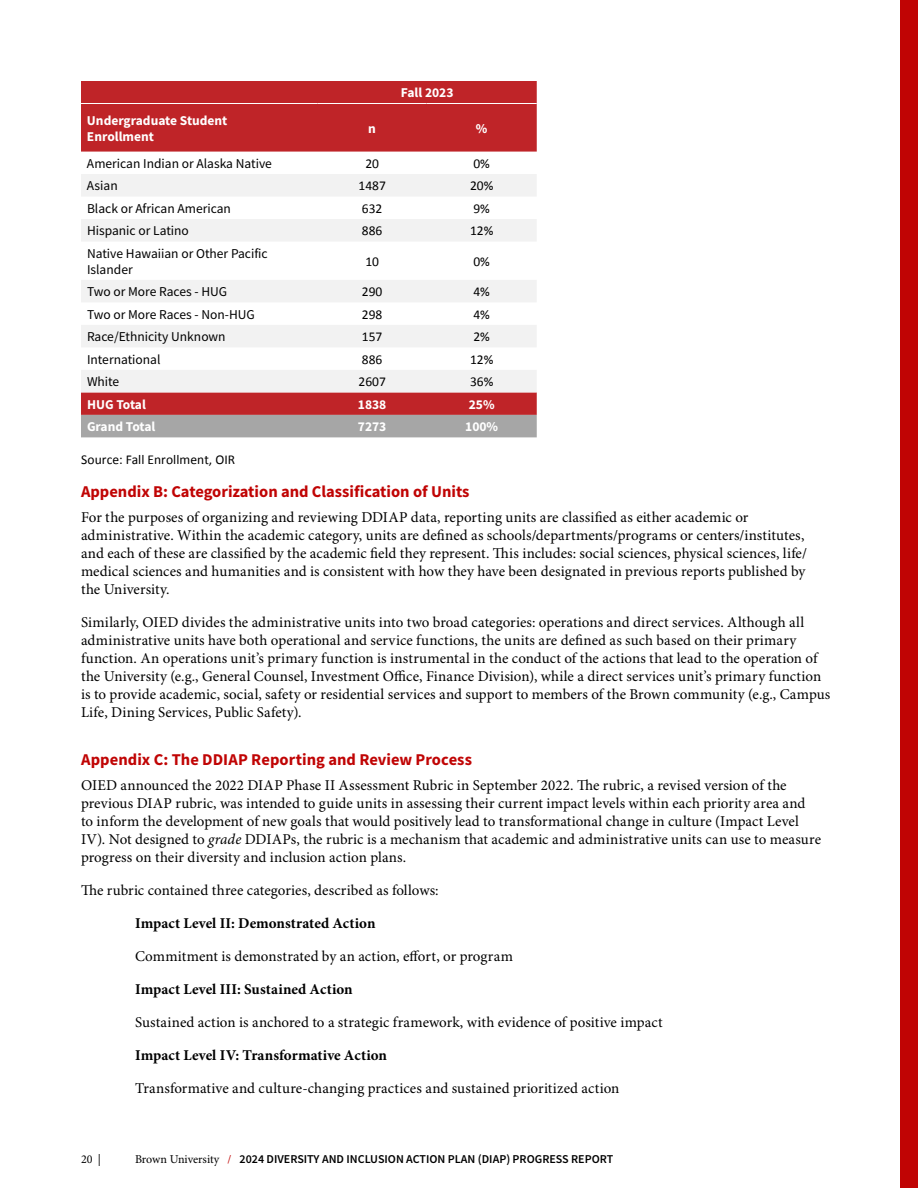
<style>
.page{position:relative;width:918px;height:1188px;background:#fff}
.page>*{position:absolute;margin:0;border:0;box-sizing:border-box;transform-origin:0 0}
.t1{font:700 16.5px "Source Sans Pro";color:#c00404}
.t2{font:15px/18px "Minion Pro";letter-spacing:.005em;color:#000}
.t3{font:700 15px "Minion Pro";letter-spacing:.005em;color:#000}
.t4{font:13.5px/16.2px "Source Sans Pro";color:#000}
.t5{font:13.5px "Calibri";color:#000}
.t6{font:700 13.5px/16.2px "Source Sans Pro";color:#fff}
.t7{font:600 12px "Source Sans Pro";color:#000}
.t8{font:12px "Minion Pro";color:#000}
.s1{font-style:italic}
.s2{font-family:"Minion Pro";font-weight:400}
.s3{font-family:"Minion Pro";font-weight:400;color:#c00404}
</style>
<div class="page">
<div style="left:900px;top:0;width:18px;height:1188px;background:#c00404"></div>
<svg style="left:81px;top:81px;width:456px;height:334px;fill:#bf2428"></svg>
<svg style="left:81px;top:174px;width:456px;height:218px;fill:#f2f2f2"></svg>
<div style="left:81px;top:415px;width:456px;height:22px;background:#a6a6a6"></div>
<hr style="left:81px;top:103px;width:237px;height:1px;background:#fff">
<hr style="left:318px;top:103px;width:109px;height:1px;background:#fff">
<hr style="left:427px;top:103px;width:110px;height:1px;background:#fff">
<p class="t6" style="left:401px;top:85px;width:54px">Fall 2023</p>
<p class="t6" style="left:87px;top:112px;width:142px">Undergraduate Student<br>Enrollment</p>
<p class="t6" style="left:368px;top:120px;width:9px">n</p>
<p class="t6" style="left:476px;top:120px;width:13px">%</p>
<p class="t4" style="left:87px;top:155px;width:186px">American Indian or Alaska Native</p>
<p class="t5" style="left:365px;top:154px;width:15px">20</p>
<p class="t5" style="left:473px;top:154px;width:18px">0%</p>
<p class="t4" style="left:87px;top:178px;width:32px">Asian</p>
<p class="t5" style="left:358px;top:177px;width:29px">1487</p>
<p class="t5" style="left:470px;top:177px;width:25px">20%</p>
<p class="t4" style="left:87px;top:200px;width:145px">Black or African American</p>
<p class="t5" style="left:362px;top:199px;width:22px">632</p>
<p class="t5" style="left:473px;top:199px;width:18px">9%</p>
<p class="t4" style="left:87px;top:223px;width:103px">Hispanic or Latino</p>
<p class="t5" style="left:362px;top:222px;width:22px">886</p>
<p class="t5" style="left:470px;top:222px;width:25px">12%</p>
<p class="t4" style="left:87px;top:245px;width:182px">Native Hawaiian or Other Pacific<br>Islander</p>
<p class="t5" style="left:365px;top:252px;width:15px">10</p>
<p class="t5" style="left:473px;top:252px;width:18px">0%</p>
<p class="t4" style="left:87px;top:284px;width:142px">Two or More Races - HUG</p>
<p class="t5" style="left:362px;top:282px;width:22px">290</p>
<p class="t5" style="left:473px;top:282px;width:18px">4%</p>
<p class="t4" style="left:87px;top:306px;width:169px">Two or More Races - Non-HUG</p>
<p class="t5" style="left:362px;top:305px;width:22px">298</p>
<p class="t5" style="left:473px;top:305px;width:18px">4%</p>
<p class="t4" style="left:87px;top:329px;width:140px">Race/Ethnicity Unknown</p>
<p class="t5" style="left:362px;top:327px;width:22px">157</p>
<p class="t5" style="left:473px;top:327px;width:18px">2%</p>
<p class="t4" style="left:87px;top:351px;width:75px">International</p>
<p class="t5" style="left:362px;top:350px;width:22px">886</p>
<p class="t5" style="left:470px;top:350px;width:25px">12%</p>
<p class="t4" style="left:87px;top:374px;width:34px">White</p>
<p class="t5" style="left:359px;top:372px;width:29px">2607</p>
<p class="t5" style="left:470px;top:372px;width:25px">36%</p>
<p class="t6" style="left:87px;top:396px;width:60px">HUG Total</p>
<p class="t6" style="left:358px;top:396px;width:30px">1838</p>
<p class="t6" style="left:469px;top:396px;width:27px">25%</p>
<p class="t6" style="left:87px;top:418px;width:70px">Grand Total</p>
<p class="t6" style="left:358px;top:418px;width:30px">7273</p>
<p class="t6" style="left:465px;top:418px;width:34px">100%</p>
<p class="t5" style="left:81px;top:450px;width:156px">Source: Fall Enrollment, OIR</p>
<p class="t1" style="left:81px;top:480px;width:390px">Appendix B: Categorization and Classification of Units</p>
<p class="t2" style="left:81px;top:509px;width:728px">For the purposes of organizing and reviewing DDIAP data, reporting units are classified as either academic or administrative. Within the academic category, units are defined as schools/departments/programs or centers/institutes, and each of these are classified by the academic field they represent. This includes: social sciences, physical sciences, life/ medical sciences and humanities and is consistent with how they have been designated in previous reports published by the University.</p>
<p class="t2" style="left:81px;top:614px;width:751px">Similarly, OIED divides the administrative units into two broad categories: operations and direct services. Although all administrative units have both operational and service functions, the units are defined as such based on their primary function. An operations unit’s primary function is instrumental in the conduct of the actions that lead to the operation of the University (e.g., General Counsel, Investment Office, Finance Division), while a direct services unit’s primary function is to provide academic, social, safety or residential services and support to members of the Brown community (e.g., Campus Life, Dining Services, Public Safety).</p>
<p class="t1" style="left:81px;top:749px;width:392px">Appendix C: The DDIAP Reporting and Review Process</p>
<p class="t2" style="left:81px;top:777px;width:742px">OIED announced the 2022 DIAP Phase II Assessment Rubric in September 2022. The rubric, a revised version of the previous DIAP rubric, was intended to guide units in assessing their current impact levels within each priority area and to inform the development of new goals that would positively lead to transformational change in culture (Impact Level IV). Not designed to <span class="s1">grade</span> DDIAPs, the rubric is a mechanism that academic and administrative units can use to measure progress on their diversity and inclusion action plans.</p>
<p class="t2" style="left:81px;top:882px;width:359px">The rubric contained three categories, described as follows:</p>
<p class="t3" style="left:135px;top:914px;width:242px">Impact Level II: Demonstrated Action</p>
<p class="t2" style="left:135px;top:948px;width:379px">Commitment is demonstrated by an action, effort, or program</p>
<p class="t3" style="left:135px;top:980px;width:219px">Impact Level III: Sustained Action</p>
<p class="t2" style="left:135px;top:1014px;width:529px">Sustained action is anchored to a strategic framework, with evidence of positive impact</p>
<p class="t3" style="left:135px;top:1046px;width:253px">Impact Level IV: Transformative Action</p>
<p class="t2" style="left:135px;top:1080px;width:486px">Transformative and culture-changing practices and sustained prioritized action</p>
<p class="t8" style="left:81px;top:1151px;width:22px">20 |</p>
<p class="t7" style="left:135px;top:1151px;width:480px"><span class="s2">Brown University</span> <span class="s3">/</span> 2024 DIVERSITY AND INCLUSION ACTION PLAN (DIAP) PROGRESS REPORT</p>
</div>
